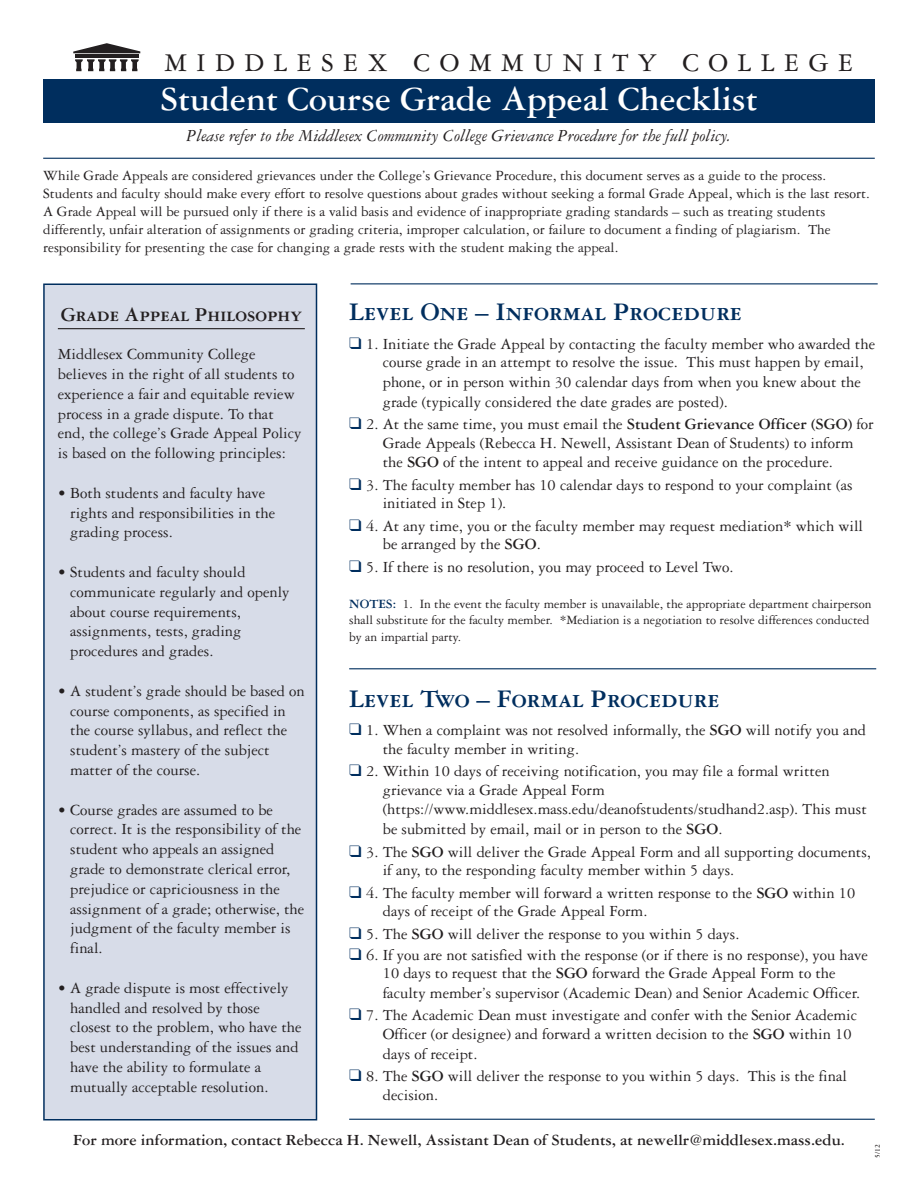
<style>
.page{position:relative;width:918px;height:1188px;background:#fff}
.page>*{position:absolute;margin:0;border:0;box-sizing:border-box;transform-origin:0 0}
.t1{font:700 36px "Garamond Three";color:#fff}
.t2{font:27.3px "Garamond Three";letter-spacing:.35em;color:#231f20}
.t3{font:27px "Garamond Three Bold SC";color:#002e5e}
.t4{font:21px "Garamond Three Bold SC";color:#231f20}
.t5{font:italic 18px "Garamond Three";color:#231f20}
.t6{font:16.5px/19.8px "Garamond Three";color:#231f20}
.t7{font:700 16.5px "Garamond Three";color:#231f20}
.t8{font:15px/18px "Garamond Three";color:#231f20}
.t9{font:13.5px/16.6px "Garamond Three";color:#231f20}
.t10{font:700 7.5px "Garamond Three";color:#231f20}
.s1{color:#002e5e}
.s2{font-weight:700}
.s3{font-family:"Garamond Three Bold SC";color:#002e5e}
</style>
<div class="page">
<div style="left:45px;top:285px;width:271px;height:834px;background:#d7dce8"></div>
<div style="left:43px;top:284px;width:274px;height:836px;border:2px solid #002e5e"></div>
<hr style="left:58px;top:328px;width:247px;height:1px;background:#231f20">
<hr style="left:349px;top:1119px;width:526px;height:1px;background:#002e5e">
<hr style="left:75px;top:54px;width:64px;height:4px;background:#231f20">
<hr style="left:43px;top:158px;width:832px;height:1px;background:#002e5e">
<hr style="left:349px;top:668px;width:527px;height:1px;background:#002e5e">
<hr style="left:351px;top:283px;width:527px;height:1px;background:#002e5e">
<svg style="left:73px;top:43px;width:67px;height:10px"></svg>
<svg style="left:75px;top:59px;width:64px;height:12px"></svg>
<div style="left:43px;top:79px;width:832px;height:44px;background:#002e5e"></div>
<h1 class="t2" style="left:164px;top:54px;width:690px">MIDDLESEX COMMUNITY COLLEGE</h1>
<p class="t1" style="left:160px;top:87px;width:599px">Student Course Grade Appeal Checklist</p>
<p class="t5" style="left:187px;top:129px;width:546px">Please refer to the Middlesex Community College Grievance Procedure for the full policy.</p>
<p class="t8" style="left:43px;top:168px;width:828px">While Grade Appeals are considered grievances under the College’s Grievance Procedure, this document serves as a guide to the process.<br>Students and faculty should make every effort to resolve questions about grades without seeking a formal Grade Appeal, which is the last resort.<br>A Grade Appeal will be pursued only if there is a valid basis and evidence of inappropriate grading standards – such as treating students differently, unfair alteration of assignments or grading criteria, improper calculation, or failure to document a finding of plagiarism. The responsibility for presenting the case for changing a grade rests with the student making the appeal.</p>
<h2 class="t4" style="left:61px;top:307px;width:243px">Grade Appeal Philosophy</h2>
<p class="t6" style="left:58px;top:346px;width:245px">Middlesex Community College believes in the right of all students to experience a fair and equitable review process in a grade dispute. To that end, the college’s Grade Appeal Policy is based on the following principles:</p>
<p class="t6" style="left:70px;top:484px;width:207px;text-indent:-12px">• Both students and faculty have rights and responsibilities in the grading process.</p>
<p class="t6" style="left:70px;top:564px;width:221px;text-indent:-12px">• Students and faculty should communicate regularly and openly about course requirements, assignments, tests, grading procedures and grades.</p>
<h2 class="t3" style="left:349px;top:302px;width:394px">Level One – Informal Procedure</h2>
<p class="t6" style="left:383px;top:336px;width:494px;line-height:19.4px;text-indent:-34px"><span class="s1">❑</span> 1. Initiate the Grade Appeal by contacting the faculty member who awarded the course grade in an attempt to resolve the issue. This must happen by email, phone, or in person within 30 calendar days from when you knew about the grade (typically considered the date grades are posted).</p>
<p class="t6" style="left:383px;top:416px;width:493px;line-height:19px;text-indent:-34px"><span class="s1">❑</span> 2. At the same time, you must email the <span class="s2">Student Grievance Officer (SGO)</span> for<br>Grade Appeals (Rebecca H. Newell, Assistant Dean of Students) to inform the <span class="s2">SGO</span> of the intent to appeal and receive guidance on the procedure.</p>
<p class="t6" style="left:383px;top:477px;width:471px;line-height:18.5px;text-indent:-34px"><span class="s1">❑</span> 3. The faculty member has 10 calendar days to respond to your complaint (as initiated in Step 1).</p>
<p class="t6" style="left:383px;top:518px;width:482px;line-height:18.5px;text-indent:-34px"><span class="s1">❑</span> 4. At any time, you or the faculty member may request mediation* which will be arranged by the <span class="s2">SGO</span>.</p>
<p class="t6" style="left:349px;top:558px;width:386px"><span class="s1">❑</span> 5. If there is no resolution, you may proceed to Level Two.</p>
<p class="t9" style="left:349px;top:597px;width:524px"><span class="s3">NOTES:</span> 1. In the event the faculty member is unavailable, the appropriate department chairperson shall substitute for the faculty member. *Mediation is a negotiation to resolve differences conducted by an impartial party.</p>
<p class="t6" style="left:70px;top:682px;width:236px;text-indent:-12px">• A student’s grade should be based on course components, as specified in the course syllabus, and reflect the student’s mastery of the subject matter of the course.</p>
<p class="t6" style="left:70px;top:801px;width:235px;text-indent:-12px">• Course grades are assumed to be correct. It is the responsibility of the student who appeals an assigned grade to demonstrate clerical error, prejudice or capriciousness in the assignment of a grade; otherwise, the judgment of the faculty member is final.</p>
<p class="t6" style="left:70px;top:979px;width:233px;text-indent:-12px">• A grade dispute is most effectively handled and resolved by those closest to the problem, who have the best understanding of the issues and have the ability to formulate a mutually acceptable resolution.</p>
<h2 class="t3" style="left:349px;top:689px;width:372px">Level Two – Formal Procedure</h2>
<p class="t6" style="left:383px;top:722px;width:485px;line-height:18.5px;text-indent:-34px"><span class="s1">❑</span> 1. When a complaint was not resolved informally, the <span class="s2">SGO</span> will notify you and the faculty member in writing.</p>
<p class="t6" style="left:383px;top:763px;width:486px;line-height:19.4px;text-indent:-34px"><span class="s1">❑</span> 2. Within 10 days of receiving notification, you may file a formal written grievance via a Grade Appeal Form (https://www.middlesex.mass.edu/deanofstudents/studhand2.asp). This must be submitted by email, mail or in person to the <span class="s2">SGO</span>.</p>
<p class="t6" style="left:383px;top:844px;width:490px;line-height:18.5px;text-indent:-34px"><span class="s1">❑</span> 3. The <span class="s2">SGO</span> will deliver the Grade Appeal Form and all supporting documents, if any, to the responding faculty member within 5 days.</p>
<p class="t6" style="left:383px;top:885px;width:474px;line-height:18.5px;text-indent:-34px"><span class="s1">❑</span> 4. The faculty member will forward a written response to the <span class="s2">SGO</span> within 10 days of receipt of the Grade Appeal Form.</p>
<p class="t6" style="left:349px;top:925px;width:392px"><span class="s1">❑</span> 5. The <span class="s2">SGO</span> will deliver the response to you within 5 days.</p>
<p class="t6" style="left:383px;top:947px;width:487px;line-height:19px;text-indent:-34px"><span class="s1">❑</span> 6. If you are not satisfied with the response (or if there is no response), you have<br>10 days to request that the <span class="s2">SGO</span> forward the Grade Appeal Form to the faculty member’s supervisor (Academic Dean) and Senior Academic Officer.</p>
<p class="t6" style="left:383px;top:1007px;width:476px;line-height:19px;text-indent:-34px"><span class="s1">❑</span> 7. The Academic Dean must investigate and confer with the Senior Academic<br>Officer (or designee) and forward a written decision to the <span class="s2">SGO</span> within 10 days of receipt.</p>
<p class="t6" style="left:383px;top:1068px;width:466px;line-height:18.5px;text-indent:-34px"><span class="s1">❑</span> 8. The <span class="s2">SGO</span> will deliver the response to you within 5 days. This is the final decision.</p>
<p class="t7" style="left:73px;top:1134px;width:773px">For more information, contact Rebecca H. Newell, Assistant Dean of Students, at newellr@middlesex.mass.edu.</p>
<p class="t10" style="left:875px;top:1158px;width:15px;rotate:-90deg">5/12</p>
</div>
